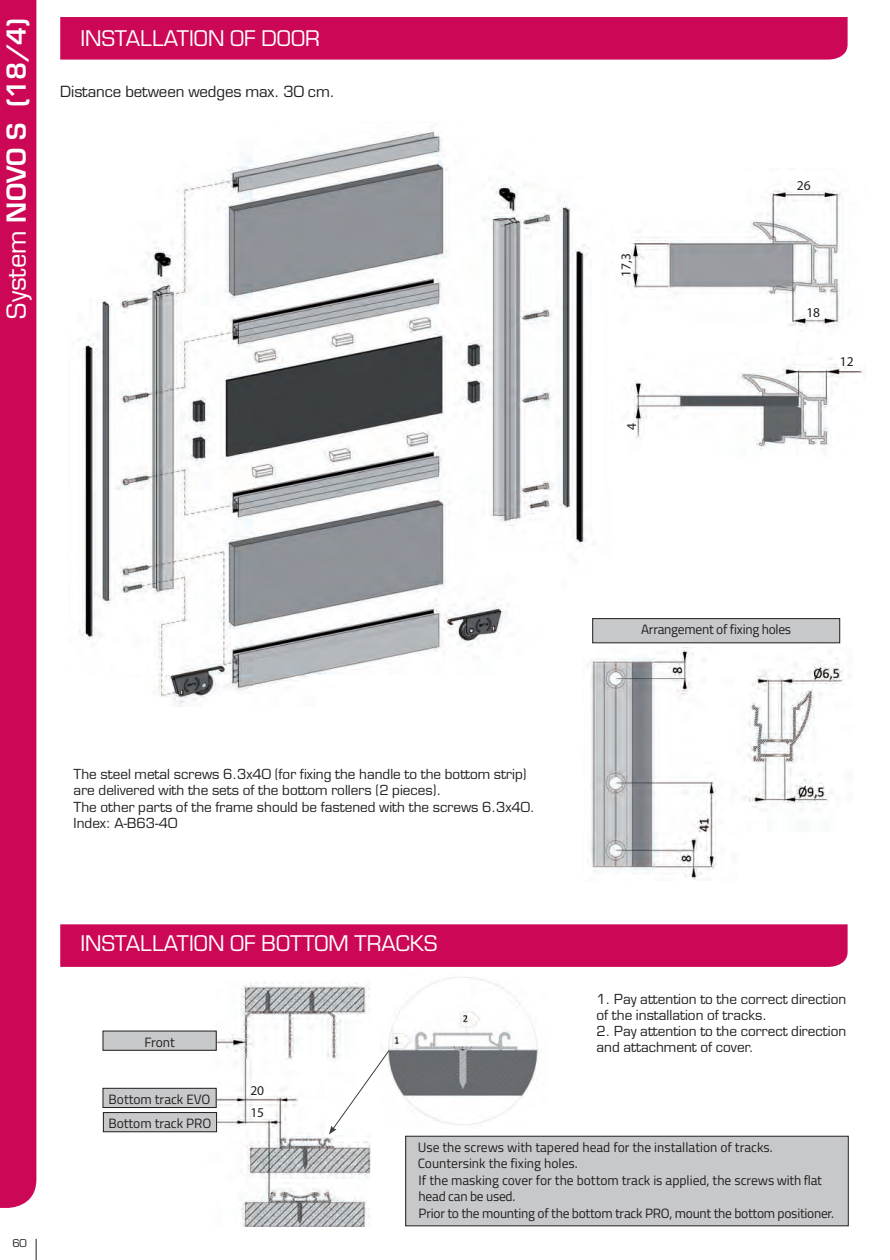
<style>
.page{position:relative;width:890px;height:1260px;background:#fff}
.page>*{position:absolute;margin:0;border:0;box-sizing:border-box;transform-origin:0 0}
.t1{font:700 25.5px "Euromode";color:#fff}
.t2{font:21px "Euromode";color:#fff}
.t3{font:15px "Euromode";letter-spacing:-.005em;color:#231f20}
.t4{font:13.5px/16.2px "Euromode";color:#231f20}
.t5{font:13.5px/16.5px "Titillium Web";color:#231f20}
.t6{font:13.5px "Titillium Web";letter-spacing:-.02em;color:#231f20}
.t7{font:13.5px/21.3px "Myriad Pro";color:#231f20}
.t8{font:10.5px "Euromode";color:#231f20}
.s1{font-weight:400}
.s2{font-family:"DIN Pro"}
</style>
<div class="page">
<img style="left:78px;top:126px;width:533px;height:580px">
<div style="left:60px;top:17px;width:787px;height:43px;background:#cc0856"></div>
<div style="left:60px;top:924px;width:787px;height:42px;background:#cc0856"></div>
<img style="left:624px;top:188px;width:239px;height:262px">
<img style="left:582px;top:647px;width:268px;height:233px">
<img style="left:380px;top:976px;width:160px;height:149px">
<img style="left:172px;top:982px;width:198px;height:244px">
<svg style="left:329px;top:1049px;width:60px;height:85px"></svg>
<div style="left:592px;top:618px;width:247px;height:24px;background:#c7c8ca"></div>
<div style="left:592px;top:618px;width:247px;height:25px;border:1px solid #231f20"></div>
<svg style="left:36px;top:1238px;width:1px;height:21px"></svg>
<div style="left:103px;top:1030px;width:113px;height:20px;background:#c7c8ca"></div>
<div style="left:103px;top:1112px;width:113px;height:19px;background:#c7c8ca"></div>
<div style="left:103px;top:1112px;width:114px;height:19px;border:1px solid #231f20"></div>
<div style="left:103px;top:1088px;width:113px;height:19px;background:#c7c8ca"></div>
<div style="left:103px;top:1087px;width:113px;height:20px;border:1px solid #231f20"></div>
<div style="left:405px;top:1135px;width:442px;height:90px;background:#c7c8ca"></div>
<div style="left:405px;top:1135px;width:443px;height:90px;border:1px solid #231f20"></div>
<div style="left:0;top:0;width:36px;height:1207px;background:#cc0856"></div>
<h1 class="t1" style="left:1px;top:318px;width:302px;rotate:-90deg"><span class="s1">System</span> NOVO S (18/4)</h1>
<h2 class="t2" style="left:80px;top:26px;width:241px">INSTALLATION OF DOOR</h2>
<p class="t3" style="left:60px;top:83px;width:276px">Distance between wedges max. 30 cm.</p>
<p class="t7" style="left:614px;top:277px;width:25px;rotate:-90deg">17,3</p>
<p class="t7" style="left:620px;top:429px;width:8px;rotate:-90deg">4</p>
<p class="t7" style="left:796px;top:175px;width:15px">26</p>
<p class="t7" style="left:806px;top:302px;width:15px">18</p>
<p class="t7" style="left:839px;top:351px;width:15px">12</p>
<p class="t6" style="left:641px;top:619px;width:151px">Arrangement of fixing holes</p>
<p class="t8" style="left:12px;top:1236px;width:16px">60</p>
<p class="t4" style="left:74px;top:766px;width:462px">The steel metal screws 6.3x40 <span class="s2">(</span>for fixing the handle to the bottom strip<span class="s2">) </span>are delivered with the sets of the bottom rollers <span class="s2">(</span>2 pieces<span class="s2">)</span>.<br>The other parts of the frame should be fastened with the screws 6.3x40.<br>Index: A-B63-40</p>
<h2 class="t2" style="left:80px;top:931px;width:358px">INSTALLATION OF BOTTOM TRACKS</h2>
<p class="t5" style="left:144px;top:1032px;width:32px">Front</p>
<p class="t5" style="left:109px;top:1089px;width:103px">Bottom track EVO</p>
<p class="t5" style="left:108px;top:1114px;width:104px">Bottom track PRO</p>
<p class="t7" style="left:250px;top:1079px;width:15px">20<br>15</p>
<p class="t4" style="left:596px;top:990px;width:251px">1. Pay attention to the correct direction of the installation of tracks.</p>
<p class="t4" style="left:596px;top:1022px;width:251px">2. Pay attention to the correct direction and attachment of cover.</p>
<p class="t5" style="left:417px;top:1137px;width:418px">Use the screws with tapered head for the installation of tracks.<br>Countersink the fixing holes.<br>If the masking cover for the bottom track is applied, the screws with flat head can be used.<br>Prior to the mounting of the bottom track PRO, mount the bottom positioner.</p>
</div>
